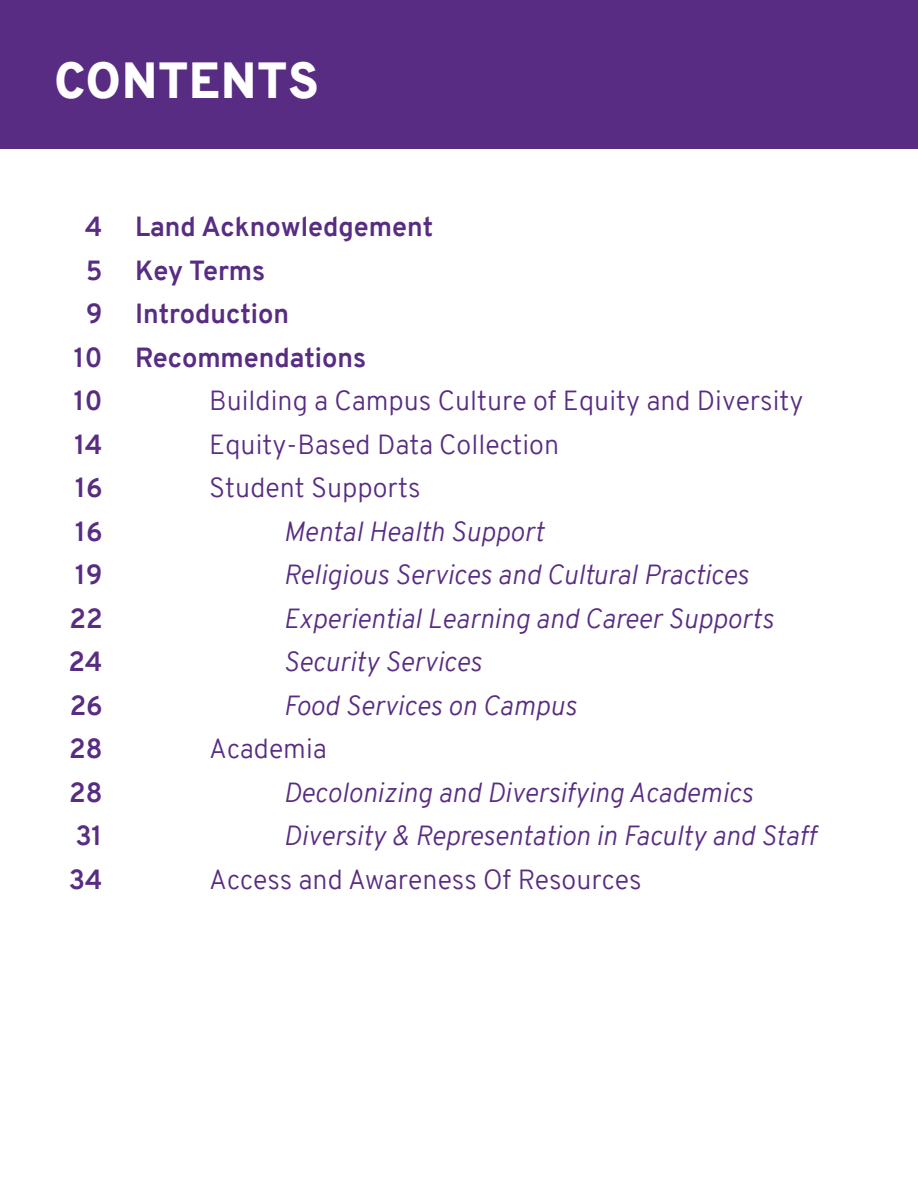
<style>
.page{position:relative;width:918px;height:1188px;background:#fff}
.page>*{position:absolute;margin:0;border:0;box-sizing:border-box;transform-origin:0 0}
.t1{font:900 49.5px "Overpass";letter-spacing:.01em;color:#fff}
.t2{font:italic 300 27px "Overpass";color:#582c83}
.t3{font:300 27px "Overpass";color:#582c83}
.t4{font:700 27px "Overpass";color:#582c83}
</style>
<div class="page">
<div style="left:0;top:0;width:918px;height:148px;background:#582c83"></div>
<p class="t1" style="left:54px;top:46px;width:266px">CONTENTS</p>
<p class="t4" style="left:85px;top:208px;width:19px">4</p>
<p class="t4" style="left:86px;top:251px;width:18px">5</p>
<p class="t4" style="left:86px;top:295px;width:18px">9</p>
<p class="t4" style="left:74px;top:338px;width:30px">10</p>
<p class="t4" style="left:74px;top:382px;width:30px">10</p>
<p class="t4" style="left:74px;top:425px;width:30px">14</p>
<p class="t4" style="left:75px;top:469px;width:29px">16</p>
<p class="t4" style="left:75px;top:512px;width:29px">16</p>
<p class="t4" style="left:75px;top:556px;width:29px">19</p>
<p class="t4" style="left:69px;top:599px;width:35px">22</p>
<p class="t4" style="left:69px;top:643px;width:35px">24</p>
<p class="t4" style="left:70px;top:686px;width:34px">26</p>
<p class="t4" style="left:69px;top:730px;width:35px">28</p>
<p class="t4" style="left:69px;top:773px;width:35px">28</p>
<p class="t4" style="left:75px;top:817px;width:29px">31</p>
<p class="t4" style="left:69px;top:860px;width:35px">34</p>
<p class="t4" style="left:135px;top:208px;width:300px">Land Acknowledgement</p>
<p class="t4" style="left:135px;top:251px;width:132px">Key Terms</p>
<p class="t4" style="left:135px;top:295px;width:156px">Introduction</p>
<p class="t4" style="left:135px;top:338px;width:233px">Recommendations</p>
<p class="t3" style="left:209px;top:382px;width:596px">Building a Campus Culture of Equity and Diversity</p>
<p class="t3" style="left:209px;top:425px;width:351px">Equity-Based Data Collection</p>
<p class="t3" style="left:209px;top:469px;width:213px">Student Supports</p>
<p class="t2" style="left:284px;top:512px;width:262px">Mental Health Support</p>
<p class="t2" style="left:284px;top:556px;width:467px">Religious Services and Cultural Practices</p>
<p class="t2" style="left:284px;top:599px;width:491px">Experiential Learning and Career Supports</p>
<p class="t2" style="left:284px;top:643px;width:200px">Security Services</p>
<p class="t2" style="left:284px;top:686px;width:295px">Food Services on Campus</p>
<p class="t3" style="left:209px;top:730px;width:119px">Academia</p>
<p class="t2" style="left:284px;top:773px;width:471px">Decolonizing and Diversifying Academics</p>
<p class="t2" style="left:284px;top:817px;width:534px">Diversity &amp; Representation in Faculty and Staff</p>
<p class="t3" style="left:209px;top:860px;width:434px">Access and Awareness Of Resources</p>
</div>
